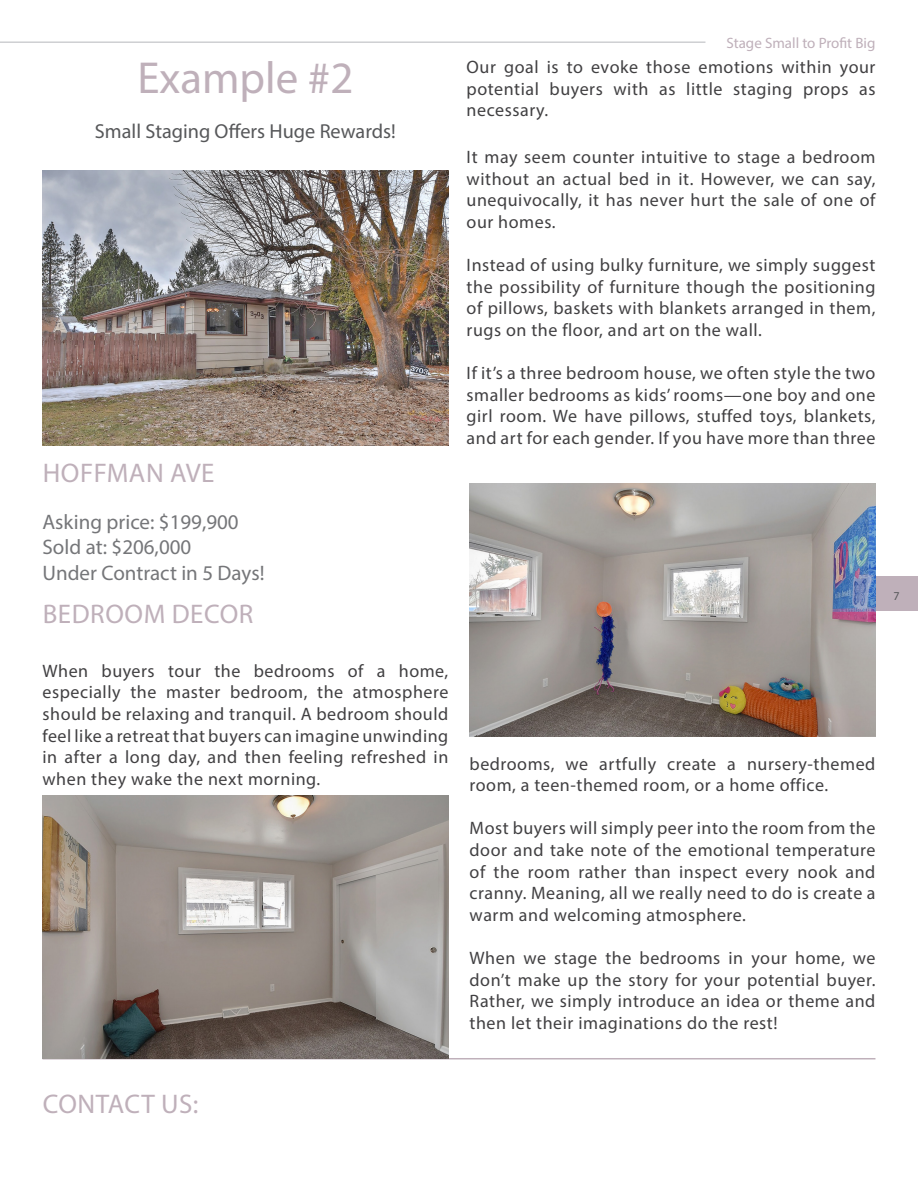
<style>
.page{position:relative;width:918px;height:1188px;background:#fff}
.page>*{position:absolute;margin:0;border:0;box-sizing:border-box;transform-origin:0 0}
.t1{font:45px "Myriad Pro";color:#bfb0ba}
.t2{font:27px "Myriad Pro";letter-spacing:.02em;color:#bfb0ba}
.t3{font:21px "Myriad Pro";color:#757679}
.t4{font:20.25px "Myriad Pro";color:#57585a}
.Body_Text{font:18px/21.6px "Myriad Pro";letter-spacing:.03em;color:#414042;text-align:justify}
.t5{font:15px "Myriad Pro";color:#bfb0ba}
.t6{font:12px "Myriad Pro";color:#57585a}
</style>
<div class="page">
<div style="left:875px;top:577px;width:43px;height:34px;background:#bfb0ba"></div>
<hr style="left:0;top:42px;width:705px;height:1px;background:#b6b7bb">
<hr style="left:43px;top:1058px;width:832px;height:1px;background:#bfb0ba">
<img style="left:43px;top:170px;width:405px;height:276px">
<img style="left:470px;top:483px;width:405px;height:254px">
<img style="left:43px;top:796px;width:405px;height:263px">
<p class="t1" style="left:137px;top:51px;width:217px">Example #2</p>
<p class="t4" style="left:95px;top:119px;width:302px">Small Staging Offers Huge Rewards!</p>
<p class="t2" style="left:43px;top:456px;width:173px">HOFFMAN AVE</p>
<p class="t3" style="left:43px;top:509px;width:198px">Asking price: $199,900</p>
<p class="t3" style="left:43px;top:534px;width:150px">Sold at: $206,000</p>
<p class="t3" style="left:43px;top:560px;width:223px">Under Contract in 5 Days!</p>
<p class="t2" style="left:43px;top:597px;width:212px">BEDROOM DECOR</p>
<p class="Body_Text" style="left:43px;top:660px;width:407px">When buyers tour the bedrooms of a home, especially the master bedroom, the atmosphere should be relaxing and tranquil. A bedroom should feel like a retreat that buyers can imagine unwinding in after a long day, and then feeling refreshed in when they wake the next morning.</p>
<p class="t5" style="left:726px;top:34px;width:151px">Stage Small to Profit Big</p>
<p class="Body_Text" style="left:467px;top:56px;width:410px">Our goal is to evoke those emotions within your potential buyers with as little staging props as necessary.</p>
<p class="Body_Text" style="left:467px;top:146px;width:410px">It may seem counter intuitive to stage a bedroom without an actual bed in it. However, we can say, unequivocally, it has never hurt the sale of one of our homes.</p>
<p class="Body_Text" style="left:467px;top:254px;width:410px">Instead of using bulky furniture, we simply suggest the possibility of furniture though the positioning of pillows, baskets with blankets arranged in them, rugs on the floor, and art on the wall.</p>
<p class="Body_Text" style="left:467px;top:362px;width:410px">If it’s a three bedroom house, we often style the two smaller bedrooms as kids’ rooms—one boy and one girl room. We have pillows, stuffed toys, blankets, and art for each gender. If you have more than three</p>
<p class="t6" style="left:894px;top:588px;width:8px">7</p>
<p class="Body_Text" style="left:470px;top:752px;width:407px">bedrooms, we artfully create a nursery-themed room, a teen-themed room, or a home office.</p>
<p class="Body_Text" style="left:470px;top:817px;width:407px">Most buyers will simply peer into the room from the door and take note of the emotional temperature of the room rather than inspect every nook and cranny. Meaning, all we really need to do is create a warm and welcoming atmosphere.</p>
<p class="Body_Text" style="left:470px;top:947px;width:407px">When we stage the bedrooms in your home, we don’t make up the story for your potential buyer.<br>Rather, we simply introduce an idea or theme and then let their imaginations do the rest!</p>
<p class="t2" style="left:43px;top:1087px;width:157px">CONTACT US:</p>
</div>
